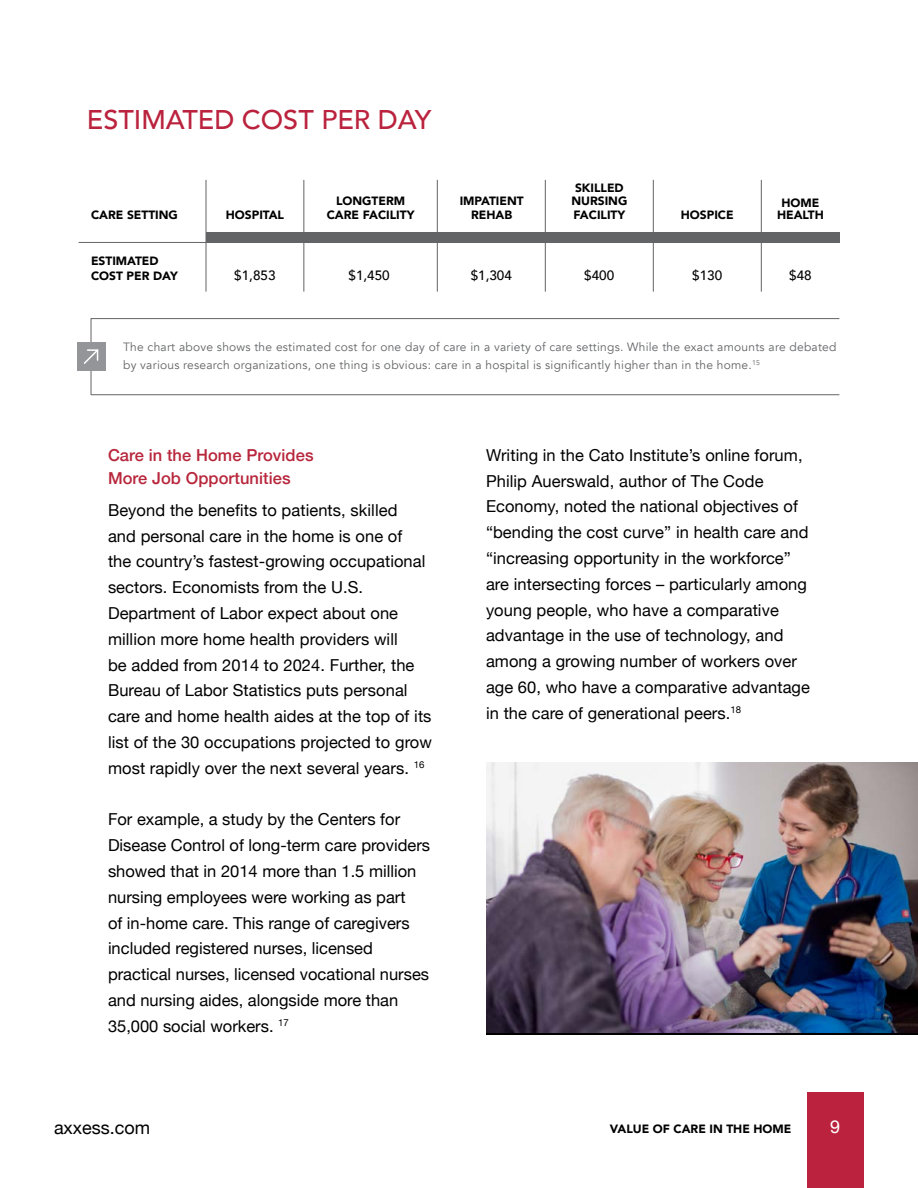
<style>
.page{position:relative;width:918px;height:1188px;background:#fff}
.page>*{position:absolute;margin:0;border:0;box-sizing:border-box;transform-origin:0 0}
.t1{font:500 27px "Avenir";color:#ba223d}
.t2{font:18px "Helvetica Neue";color:#000}
.t3{font:18px "Helvetica Neue";color:#fff}
.t4{font:16.5px/25.8px "Helvetica Neue";letter-spacing:.005em;color:#000}
.t5{font:500 16.5px/22.8px "Helvetica Neue";letter-spacing:.005em;color:#b8263c}
.t6{font:500 13.5px "Avenir";color:#000}
.t7{font:12px/18px "Avenir";letter-spacing:.02em;color:#636466}
.t8{font:900 12px/13.5px "Avenir";color:#000;text-align:center}
</style>
<div class="page">
<div style="left:807px;top:1093px;width:57px;height:95px;background:#ba223d"></div>
<hr style="left:206px;top:180px;width:1px;height:112px;background:#636466">
<hr style="left:304px;top:180px;width:1px;height:112px;background:#636466">
<hr style="left:437px;top:180px;width:1px;height:112px;background:#636466">
<hr style="left:545px;top:180px;width:1px;height:112px;background:#636466">
<hr style="left:653px;top:180px;width:1px;height:112px;background:#636466">
<hr style="left:761px;top:180px;width:1px;height:112px;background:#636466">
<hr style="left:79px;top:242px;width:757px;height:1px;background:#636466">
<div style="left:206px;top:232px;width:633px;height:11px;background:#636466"></div>
<svg style="left:91px;top:318px;width:749px;height:77px"></svg>
<hr style="left:91px;top:394px;width:748px;height:1px;background:#636466">
<div style="left:77px;top:342px;width:28px;height:29px;background:#939598"></div>
<svg style="left:83px;top:349px;width:16px;height:15px"></svg>
<img style="left:486px;top:762px;width:432px;height:270px">
<h1 class="t1" style="left:87px;top:102px;width:346px">ESTIMATED COST PER DAY</h1>
<p class="t8" style="left:91px;top:208px;width:88px">CARE SETTING</p>
<p class="t8" style="left:226px;top:208px;width:60px">HOSPITAL</p>
<p class="t8" style="left:327px;top:195px;width:89px">LONGTERM<br>CARE FACILITY</p>
<p class="t8" style="left:460px;top:195px;width:66px">IMPATIENT<br>REHAB</p>
<p class="t8" style="left:571px;top:181px;width:58px">SKILLED<br>NURSING<br>FACILITY</p>
<p class="t8" style="left:681px;top:208px;width:54px">HOSPICE</p>
<p class="t8" style="left:777px;top:197px;width:48px;line-height:12px">HOME<br>HEALTH</p>
<p class="t8" style="left:91px;top:253px;width:88px;line-height:15px;text-align:left">ESTIMATED<br>COST PER DAY</p>
<p class="t6" style="left:234px;top:266px;width:43px">$1,853</p>
<p class="t6" style="left:349px;top:266px;width:43px">$1,450</p>
<p class="t6" style="left:471px;top:266px;width:43px">$1,304</p>
<p class="t6" style="left:584px;top:266px;width:32px">$400</p>
<p class="t6" style="left:692px;top:266px;width:32px">$130</p>
<p class="t6" style="left:789px;top:266px;width:24px">$48</p>
<p class="t7" style="left:123px;top:338px;width:715px">The chart above shows the estimated cost for one day of care in a variety of care settings. While the exact amounts are debated by various research organizations, one thing is obvious: care in a hospital is significantly higher than in the home.<sup>15</sup></p>
<p class="t5" style="left:108px;top:444px;width:207px">Care in the Home Provides<br>More Job Opportunities</p>
<p class="t4" style="left:108px;top:497px;width:326px">Beyond the benefits to patients, skilled<br>and personal care in the home is one of<br>the country’s fastest-growing occupational sectors. Economists from the U.S.<br>Department of Labor expect about one million more home health providers will<br>be added from 2014 to 2024. Further, the Bureau of Labor Statistics puts personal care and home health aides at the top of its list of the 30 occupations projected to grow most rapidly over the next several years. <sup>16</sup></p>
<p class="t4" style="left:108px;top:806px;width:324px">For example, a study by the Centers for Disease Control of long-term care providers showed that in 2014 more than 1.5 million nursing employees were working as part<br>of in-home care. This range of caregivers included registered nurses, licensed practical nurses, licensed vocational nurses and nursing aides, alongside more than 35,000 social workers. <sup>17</sup></p>
<p class="t2" style="left:54px;top:1117px;width:98px">axxess.com</p>
<p class="t4" style="left:486px;top:442px;width:326px">Writing in the Cato Institute’s online forum, Philip Auerswald, author of The Code Economy, noted the national objectives of “bending the cost curve” in health care and “increasing opportunity in the workforce” are intersecting forces – particularly among young people, who have a comparative advantage in the use of technology, and among a growing number of workers over age 60, who have a comparative advantage in the care of generational peers.<sup>18</sup></p>
<p class="t8" style="left:610px;top:1122px;width:183px">VALUE OF CARE IN THE HOME</p>
<p class="t3" style="left:830px;top:1116px;width:12px">9</p>
</div>
